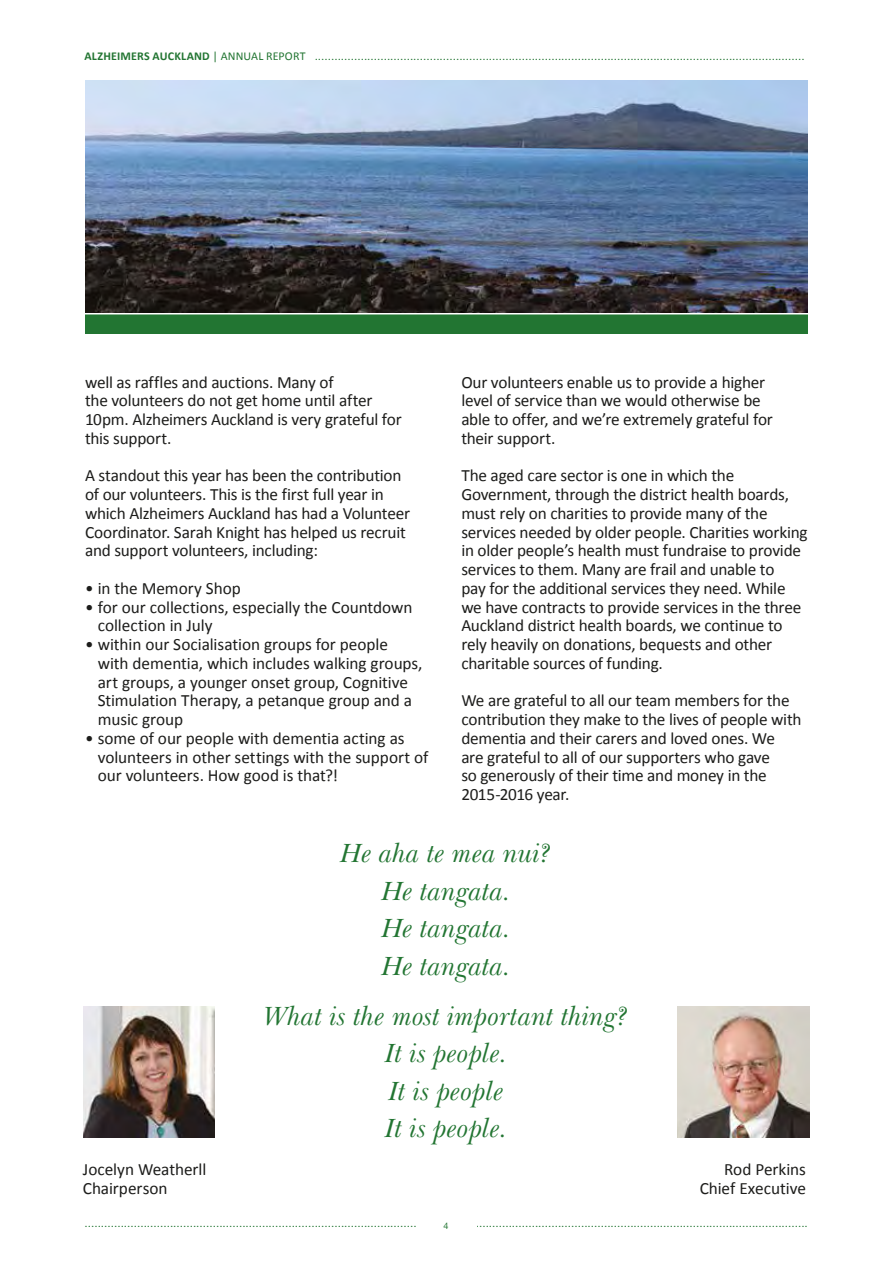
<style>
.page{position:relative;width:893px;height:1263px;background:#fff}
.page>*{position:absolute;margin:0;border:0;box-sizing:border-box;transform-origin:0 0}
.t1{font:italic 27px/37.5px "New Baskerville IT Cby BT";color:#227532;text-align:center}
.t2{font:17.25px/18.8px "Calibri";letter-spacing:-.01em;color:#1d1d1b}
.t3{font:12px "New Baskerville IT Cby BT";color:#227532}
.t4{font:9px "Helvetica Neue";color:#227532}
.s1{font-family:"Calibri";font-weight:700}
.s2{font-family:"Calibri"}
</style>
<div class="page">
<div style="left:85px;top:298px;width:723px;height:36px;background:#227532"></div>
<hr style="left:83px;top:311px;width:735px;height:3px;background:#fff">
<img style="left:85px;top:81px;width:723px;height:231px">
<img style="left:678px;top:1007px;width:131px;height:131px">
<img style="left:84px;top:1007px;width:131px;height:131px">
<p class="t3" style="left:85px;top:48px;width:722px"><span class="s1">ALZHEIMERS AUCKLAND</span> <span class="s2">| ANNUAL REPORT</span> .....................................................................................................................................................</p>
<p class="t2" style="left:85px;top:373px;width:318px">well as raffles and auctions. Many of<br>the volunteers do not get home until after 10pm. Alzheimers Auckland is very grateful for this support.</p>
<p class="t2" style="left:85px;top:466px;width:327px">A standout this year has been the contribution of our volunteers. This is the first full year in which Alzheimers Auckland has had a Volunteer Coordinator. Sarah Knight has helped us recruit and support volunteers, including:</p>
<p class="t2" style="left:85px;top:579px;width:157px">• in the Memory Shop</p>
<p class="t2" style="left:98px;top:598px;width:316px;text-indent:-13px">• for our collections, especially the Countdown collection in July</p>
<p class="t2" style="left:98px;top:635px;width:326px;text-indent:-13px">• within our Socialisation groups for people with dementia, which includes walking groups, art groups, a younger onset group, Cognitive Stimulation Therapy, a petanque group and a music group</p>
<p class="t2" style="left:98px;top:729px;width:332px;text-indent:-13px">• some of our people with dementia acting as volunteers in other settings with the support of our volunteers. How good is that?!</p>
<p class="t2" style="left:461px;top:373px;width:313px">Our volunteers enable us to provide a higher level of service than we would otherwise be able to offer, and we’re extremely grateful for their support.</p>
<p class="t2" style="left:461px;top:466px;width:348px">The aged care sector is one in which the Government, through the district health boards, must rely on charities to provide many of the services needed by older people. Charities working in older people’s health must fundraise to provide services to them. Many are frail and unable to<br>pay for the additional services they need. While we have contracts to provide services in the three Auckland district health boards, we continue to rely heavily on donations, bequests and other charitable sources of funding.</p>
<p class="t2" style="left:461px;top:691px;width:342px">We are grateful to all our team members for the contribution they make to the lives of people with dementia and their carers and loved ones. We are grateful to all of our supporters who gave<br>so generously of their time and money in the 2015-2016 year.</p>
<h1 class="t1" style="left:340px;top:834px;width:213px">He aha te mea nui?<br>He tangata.<br>He tangata.<br>He tangata.</h1>
<h1 class="t1" style="left:263px;top:997px;width:367px">What is the most important thing?<br>It is people.<br>It is people<br>It is people.</h1>
<p class="t2" style="left:83px;top:1160px;width:125px">Jocelyn Weatherll<br>Chairperson</p>
<p class="t2" style="left:700px;top:1160px;width:108px;text-align:right">Rod Perkins<br>Chief Executive</p>
<p class="t4" style="left:443px;top:1219px;width:7px">4</p>
<p class="t3" style="left:85px;top:1215px;width:725px">............................................................................................................................................................................................................................</p>
</div>
